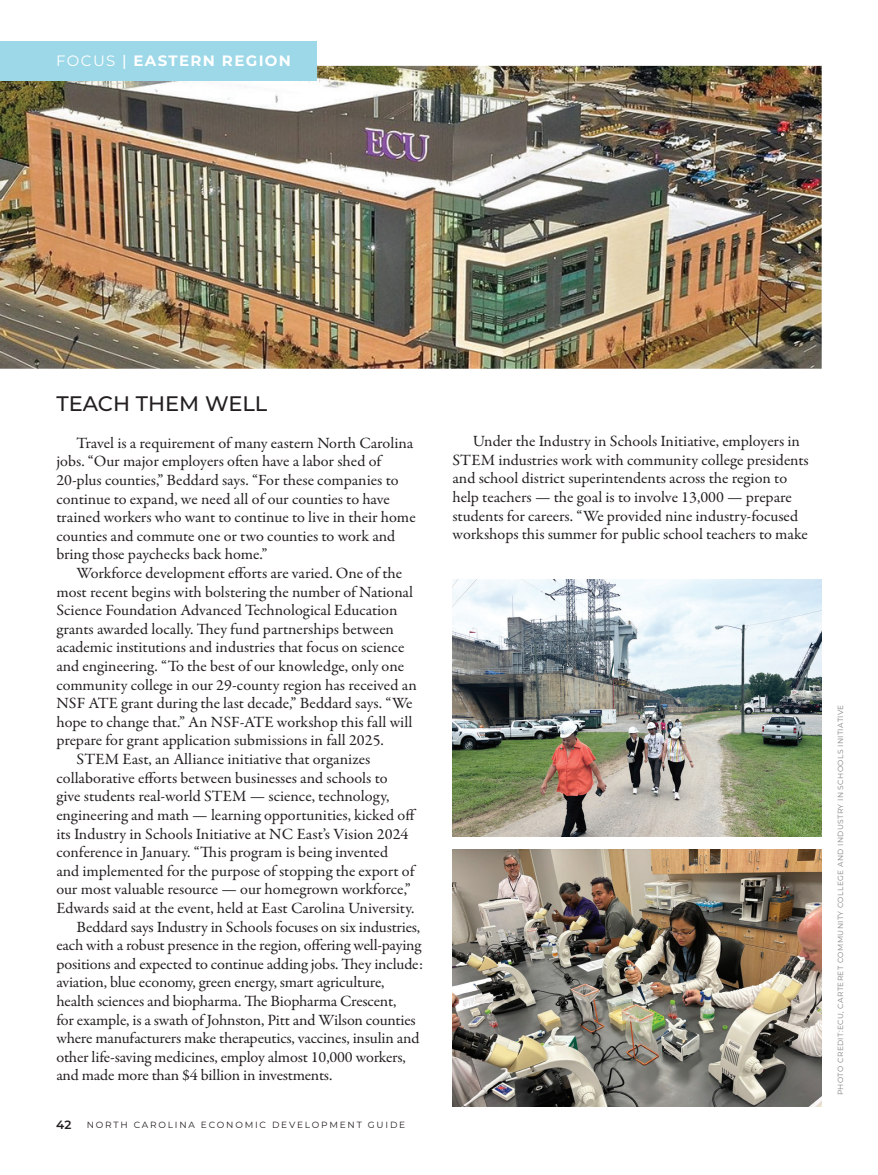
<style>
.page{position:relative;width:878px;height:1175px;background:#fff}
.page>*{position:absolute;margin:0;border:0;box-sizing:border-box;transform-origin:0 0}
.t1{font:500 21px "Montserrat";color:#231f20}
.t2{font:15.75px/18.6px "Garamond Premr Pro";letter-spacing:-.005em;color:#231f20}
.t3{font:700 15px "Montserrat";letter-spacing:.09em;color:#fff}
.t4{font:600 12px "Montserrat";color:#231f20}
.t5{font:9px "Montserrat";letter-spacing:.2em;color:#231f20}
.t6{font:7.5px "Montserrat";letter-spacing:.05em;color:#808285}
.s1{font-weight:400}
.s2{font-weight:500}
</style>
<div class="page">
<img style="left:0;top:66px;width:821px;height:303px">
<div style="left:0;top:40px;width:316px;height:40px;background:#9cd8e8"></div>
<img style="left:452px;top:849px;width:369px;height:257px">
<img style="left:452px;top:579px;width:369px;height:257px">
<p class="t3" style="left:56px;top:50px;width:236px"><span class="s1">FOCUS</span> <span class="s2">|</span> EASTERN REGION</p>
<h1 class="t1" style="left:56px;top:388px;width:212px">TEACH THEM WELL</h1>
<p class="t2" style="left:56px;top:434px;width:361px;text-indent:20px">Travel is a requirement of many eastern North Carolina jobs. “Our major employers often have a labor shed of 20-plus counties,” Beddard says. “For these companies to continue to expand, we need all of our counties to have trained workers who want to continue to live in their home counties and commute one or two counties to work and bring those paychecks back home.”</p>
<p class="t2" style="left:77px;top:564px;width:327px">Workforce development efforts are varied. One of the</p>
<p class="t2" style="left:56px;top:582px;width:358px">most recent begins with bolstering the number of National</p>
<p class="t2" style="left:56px;top:601px;width:342px">Science Foundation Advanced Technological Education</p>
<p class="t2" style="left:56px;top:620px;width:339px">grants awarded locally. They fund partnerships between</p>
<p class="t2" style="left:56px;top:638px;width:349px">academic institutions and industries that focus on science</p>
<p class="t2" style="left:56px;top:657px;width:349px">and engineering. “To the best of our knowledge, only one</p>
<p class="t2" style="left:56px;top:675px;width:362px">community college in our 29-county region has received an</p>
<p class="t2" style="left:56px;top:694px;width:358px">NSF ATE grant during the last decade,” Beddard says. “We</p>
<p class="t2" style="left:56px;top:713px;width:357px">hope to change that.” An NSF-ATE workshop this fall will</p>
<p class="t2" style="left:56px;top:731px;width:329px">prepare for grant application submissions in fall 2025.</p>
<p class="t2" style="left:77px;top:750px;width:295px">STEM East, an Alliance initiative that organizes</p>
<p class="t2" style="left:56px;top:768px;width:333px">collaborative efforts between businesses and schools to</p>
<p class="t2" style="left:56px;top:787px;width:335px">give students real-world STEM — science, technology,</p>
<p class="t2" style="left:56px;top:806px;width:361px">engineering and math — learning opportunities, kicked off</p>
<p class="t2" style="left:56px;top:824px;width:353px">its Industry in Schools Initiative at NC East’s Vision 2024</p>
<p class="t2" style="left:56px;top:843px;width:333px">conference in January. “This program is being invented</p>
<p class="t2" style="left:56px;top:861px;width:359px">and implemented for the purpose of stopping the export of</p>
<p class="t2" style="left:56px;top:880px;width:356px">our most valuable resource — our homegrown workforce,”</p>
<p class="t2" style="left:56px;top:899px;width:359px">Edwards said at the event, held at East Carolina University.</p>
<p class="t2" style="left:77px;top:917px;width:345px">Beddard says Industry in Schools focuses on six industries,</p>
<p class="t2" style="left:56px;top:936px;width:366px">each with a robust presence in the region, offering well-paying</p>
<p class="t2" style="left:56px;top:954px;width:368px">positions and expected to continue adding jobs. They include:</p>
<p class="t2" style="left:56px;top:973px;width:329px">aviation, blue economy, green energy, smart agriculture,</p>
<p class="t2" style="left:56px;top:992px;width:341px">health sciences and biopharma. The Biopharma Crescent,</p>
<p class="t2" style="left:56px;top:1010px;width:361px">for example, is a swath of Johnston, Pitt and Wilson counties</p>
<p class="t2" style="left:56px;top:1029px;width:364px">where manufacturers make therapeutics, vaccines, insulin and</p>
<p class="t2" style="left:56px;top:1047px;width:351px">other life-saving medicines, employ almost 10,000 workers,</p>
<p class="t2" style="left:56px;top:1066px;width:277px">and made more than $4 billion in investments.</p>
<p class="t4" style="left:56px;top:1116px;width:17px">42</p>
<p class="t5" style="left:87px;top:1118px;width:320px">NORTH CAROLINA ECONOMIC DEVELOPMENT GUIDE</p>
<p class="t2" style="left:452px;top:432px;width:358px;text-indent:20px">Under the Industry in Schools Initiative, employers in STEM industries work with community college presidents and school district superintendents across the region to help teachers — the goal is to involve 13,000 — prepare students for careers. “We provided nine industry-focused workshops this summer for public school teachers to make</p>
<p class="t6" style="left:835px;top:1095px;width:392px;rotate:-90deg">PHOTO CREDIT:ECU, CARTERET COMMUNITY COLLEGE AND INDUSTRY IN SCHOOLS INITIATIVE</p>
</div>
